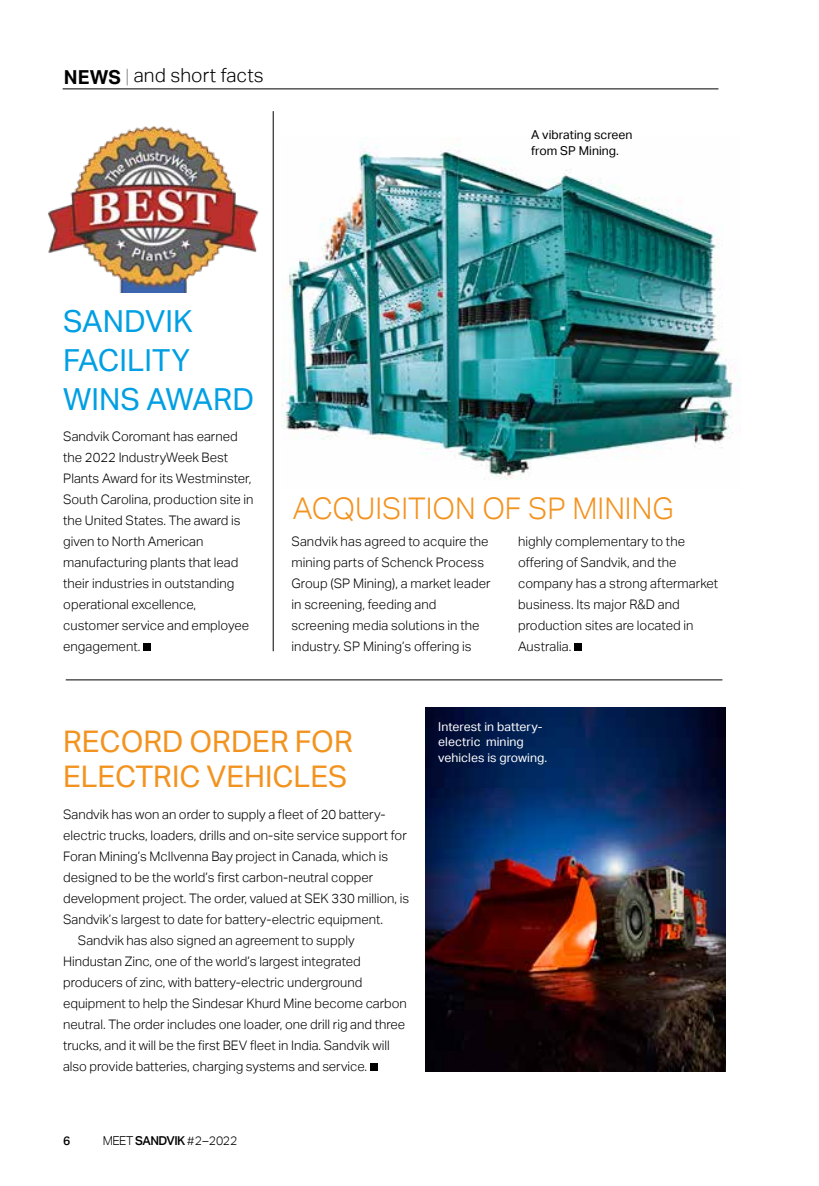
<style>
.page{position:relative;width:819px;height:1186px;background:#fff}
.page>*{position:absolute;margin:0;border:0;box-sizing:border-box;transform-origin:0 0}
.t1{font:30.28px/39px "Aktiv Grotesk";letter-spacing:.005em;color:#009fe3}
.t2{font:300 29.93px "Aktiv Grotesk";color:#f3931f}
.t3{font:29.75px/35px "Aktiv Grotesk";color:#f3931f}
.t4{font:300 19.25px "Aktiv Grotesk";letter-spacing:.005em;color:#000}
.t5{font:300 13.12px/21px "Aktiv Grotesk";color:#000}
.t6{font:12.25px/15.8px "Aktiv Grotesk";letter-spacing:.005em;color:#fff}
.t7{font:12.25px/15.8px "Aktiv Grotesk";letter-spacing:.005em;color:#000}
.t8{font:500 12.25px "Aktiv Grotesk";letter-spacing:-.04em;color:#000}
.t9{font:500 12.25px "Aktiv Grotesk";color:#000}
.s1{font-weight:700}
.s2{font-weight:100}
.s3{font-weight:300}
</style>
<div class="page">
<img style="left:282px;top:137px;width:457px;height:343px">
<img style="left:426px;top:708px;width:299px;height:363px">
<hr style="left:63px;top:89px;width:655px;height:1px;background:#000">
<hr style="left:273px;top:111px;width:1px;height:540px;background:#000">
<div style="left:143px;top:643px;width:8px;height:8px;background:#000"></div>
<hr style="left:66px;top:679px;width:656px;height:1px;background:#000">
<div style="left:370px;top:1063px;width:7px;height:8px;background:#000"></div>
<div style="left:574px;top:643px;width:8px;height:8px;background:#000"></div>
<img style="left:48px;top:126px;width:226px;height:166px">
<h3 class="t4" style="left:64px;top:64px;width:201px"><span class="s1">NEWS</span> <span class="s2">|</span> and short facts</h3>
<p class="t7" style="left:531px;top:127px;width:103px">A vibrating screen from SP Mining.</p>
<h1 class="t1" style="left:63px;top:302px;width:192px">SANDVIK<br>FACILITY<br>WINS AWARD</h1>
<p class="t5" style="left:63px;top:426px;width:191px">Sandvik Coromant has earned the 2022 IndustryWeek Best<br>Plants Award for its Westminster,<br>South Carolina, production site in the United States. The award is given to North American manufacturing plants that lead their industries in outstanding operational excellence, customer service and employee engagement.</p>
<h2 class="t2" style="left:293px;top:491px;width:382px">ACQUISITION OF SP MINING</h2>
<p class="t5" style="left:291px;top:531px;width:200px">Sandvik has agreed to acquire the mining parts of Schenck Process<br>Group (SP Mining), a market leader in screening, feeding and screening media solutions in the industry. SP Mining’s offering is</p>
<p class="t5" style="left:518px;top:531px;width:202px">highly complementary to the offering of Sandvik, and the company has a strong aftermarket business. Its major R&amp;D and production sites are located in<br>Australia.</p>
<h3 class="t3" style="left:63px;top:724px;width:291px">RECORD ORDER FOR<br>ELECTRIC VEHICLES</h3>
<p class="t5" style="left:63px;top:804px;width:324px">Sandvik has won an order to supply a fleet of 20 battery-</p>
<p class="t5" style="left:63px;top:825px;width:345px">electric trucks, loaders, drills and on-site service support for</p>
<p class="t5" style="left:63px;top:846px;width:326px">Foran Mining’s McIlvenna Bay project in Canada, which is</p>
<p class="t5" style="left:63px;top:867px;width:312px">designed to be the world’s first carbon-neutral copper</p>
<p class="t5" style="left:63px;top:888px;width:347px">development project. The order, valued at SEK 330 million, is</p>
<p class="t5" style="left:63px;top:909px;width:322px">Sandvik’s largest to date for battery-electric equipment.</p>
<p class="t5" style="left:78px;top:930px;width:278px">Sandvik has also signed an agreement to supply</p>
<p class="t5" style="left:63px;top:951px;width:299px">Hindustan Zinc, one of the world’s largest integrated</p>
<p class="t5" style="left:63px;top:972px;width:301px">producers of zinc, with battery-electric underground</p>
<p class="t5" style="left:63px;top:993px;width:345px">equipment to help the Sindesar Khurd Mine become carbon</p>
<p class="t5" style="left:63px;top:1014px;width:343px">neutral. The order includes one loader, one drill rig and three</p>
<p class="t5" style="left:63px;top:1035px;width:328px">trucks, and it will be the first BEV fleet in India. Sandvik will</p>
<p class="t5" style="left:63px;top:1056px;width:305px">also provide batteries, charging systems and service.</p>
<p class="t9" style="left:63px;top:1133px;width:9px">6</p>
<p class="t8" style="left:103px;top:1133px;width:136px"><span class="s3">MEET</span> SANDVIK <span class="s3">#</span><span class="s3">2–2022</span></p>
<p class="t6" style="left:438px;top:718px;width:110px">Interest in battery&shy;electric mining vehicles is growing.</p>
</div>
